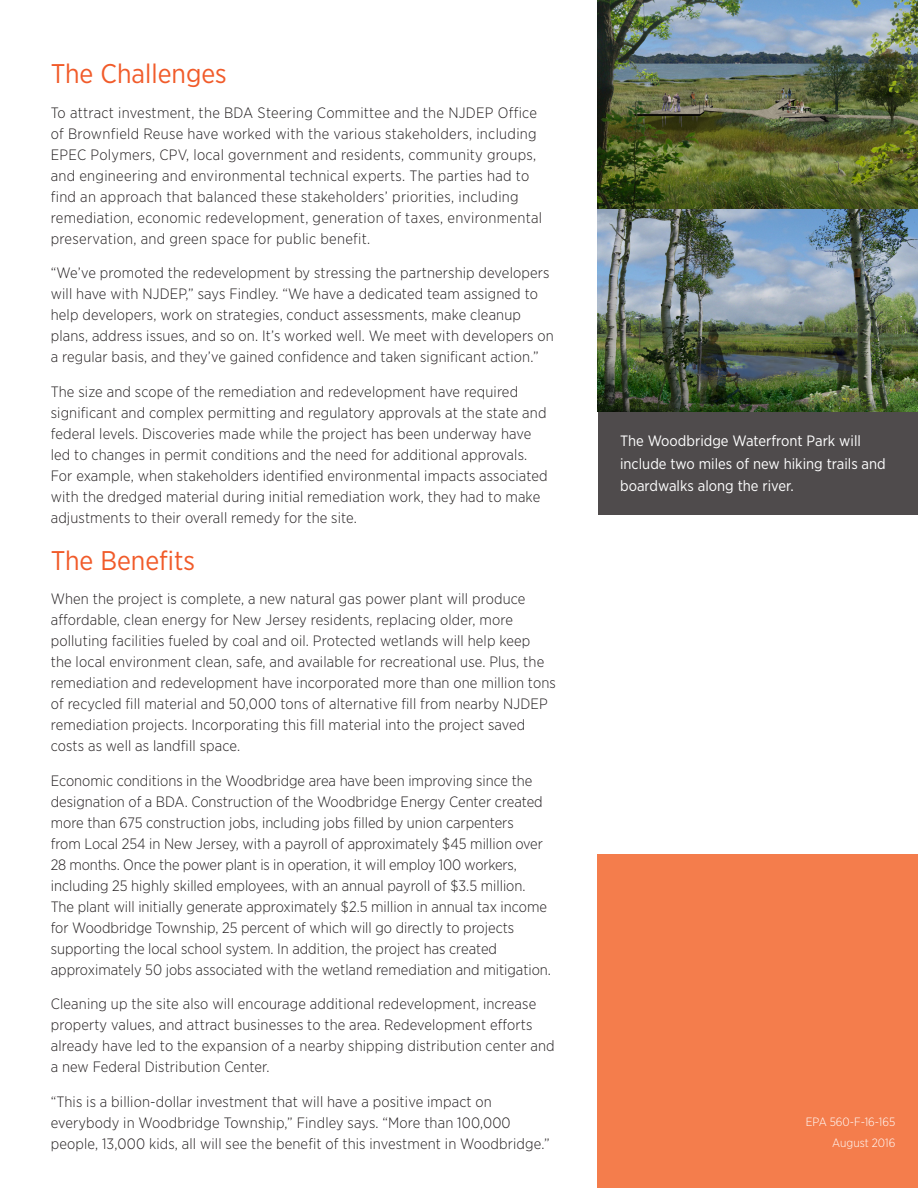
<style>
.page{position:relative;width:918px;height:1188px;background:#fff}
.page>*{position:absolute;margin:0;border:0;box-sizing:border-box;transform-origin:0 0}
.t1{font:27px "Gotham Narrow";color:#f15b2a}
.t2{font:300 15px/21px "Gotham Narrow";letter-spacing:.01em;color:#231f20}
.t3{font:15px/22.5px "Gotham Narrow";color:#fff}
.t4{font:300 12px "Gotham Narrow";color:#fff}
</style>
<div class="page">
<img style="left:598px;top:0;width:320px;height:411px">
<div style="left:598px;top:411px;width:320px;height:104px;background:#4f4b4c"></div>
<div style="left:598px;top:854px;width:320px;height:334px;background:#f47d4c"></div>
<h2 class="t1" style="left:51px;top:57px;width:178px">The Challenges</h2>
<p class="t2" style="left:51px;top:102px;width:493px">To attract investment, the BDA Steering Committee and the NJDEP Office of Brownfield Reuse have worked with the various stakeholders, including EPEC Polymers, CPV, local government and residents, community groups, and engineering and environmental technical experts. The parties had to find an approach that balanced these stakeholders’ priorities, including remediation, economic redevelopment, generation of taxes, environmental preservation, and green space for public benefit.</p>
<p class="t2" style="left:51px;top:262px;width:505px">“We’ve promoted the redevelopment by stressing the partnership developers will have with NJDEP,” says Findley. “We have a dedicated team assigned to help developers, work on strategies, conduct assessments, make cleanup plans, address issues, and so on. It’s worked well. We meet with developers on a regular basis, and they’ve gained confidence and taken significant action.”</p>
<p class="t2" style="left:51px;top:381px;width:498px">The size and scope of the remediation and redevelopment have required significant and complex permitting and regulatory approvals at the state and federal levels. Discoveries made while the project has been underway have led to changes in permit conditions and the need for additional approvals.<br>For example, when stakeholders identified environmental impacts associated with the dredged material during initial remediation work, they had to make adjustments to their overall remedy for the site.</p>
<h2 class="t1" style="left:51px;top:544px;width:146px">The Benefits</h2>
<p class="t2" style="left:51px;top:588px;width:507px">When the project is complete, a new natural gas power plant will produce affordable, clean energy for New Jersey residents, replacing older, more polluting facilities fueled by coal and oil. Protected wetlands will help keep<br>the local environment clean, safe, and available for recreational use. Plus, the remediation and redevelopment have incorporated more than one million tons of recycled fill material and 50,000 tons of alternative fill from nearby NJDEP remediation projects. Incorporating this fill material into the project saved costs as well as landfill space.</p>
<p class="t2" style="left:51px;top:770px;width:502px">Economic conditions in the Woodbridge area have been improving since the designation of a BDA. Construction of the Woodbridge Energy Center created more than 675 construction jobs, including jobs filled by union carpenters<br>from Local 254 in New Jersey, with a payroll of approximately $45 million over 28 months. Once the power plant is in operation, it will employ 100 workers, including 25 highly skilled employees, with an annual payroll of $3.5 million.<br>The plant will initially generate approximately $2.5 million in annual tax income for Woodbridge Township, 25 percent of which will go directly to projects supporting the local school system. In addition, the project has created approximately 50 jobs associated with the wetland remediation and mitigation.</p>
<p class="t2" style="left:51px;top:993px;width:505px">Cleaning up the site also will encourage additional redevelopment, increase property values, and attract businesses to the area. Redevelopment efforts already have led to the expansion of a nearby shipping distribution center and a new Federal Distribution Center.</p>
<p class="t2" style="left:51px;top:1091px;width:500px">“This is a billion-dollar investment that will have a positive impact on everybody in Woodbridge Township,” Findley says. “More than 100,000 people, 13,000 kids, all will see the benefit of this investment in Woodbridge.”</p>
<p class="t3" style="left:620px;top:430px;width:267px">The Woodbridge Waterfront Park will include two miles of new hiking trails and boardwalks along the river.</p>
<p class="t4" style="left:806px;top:1115px;width:91px">EPA 560-F-16-165</p>
<p class="t4" style="left:832px;top:1136px;width:65px">August 2016</p>
</div>
